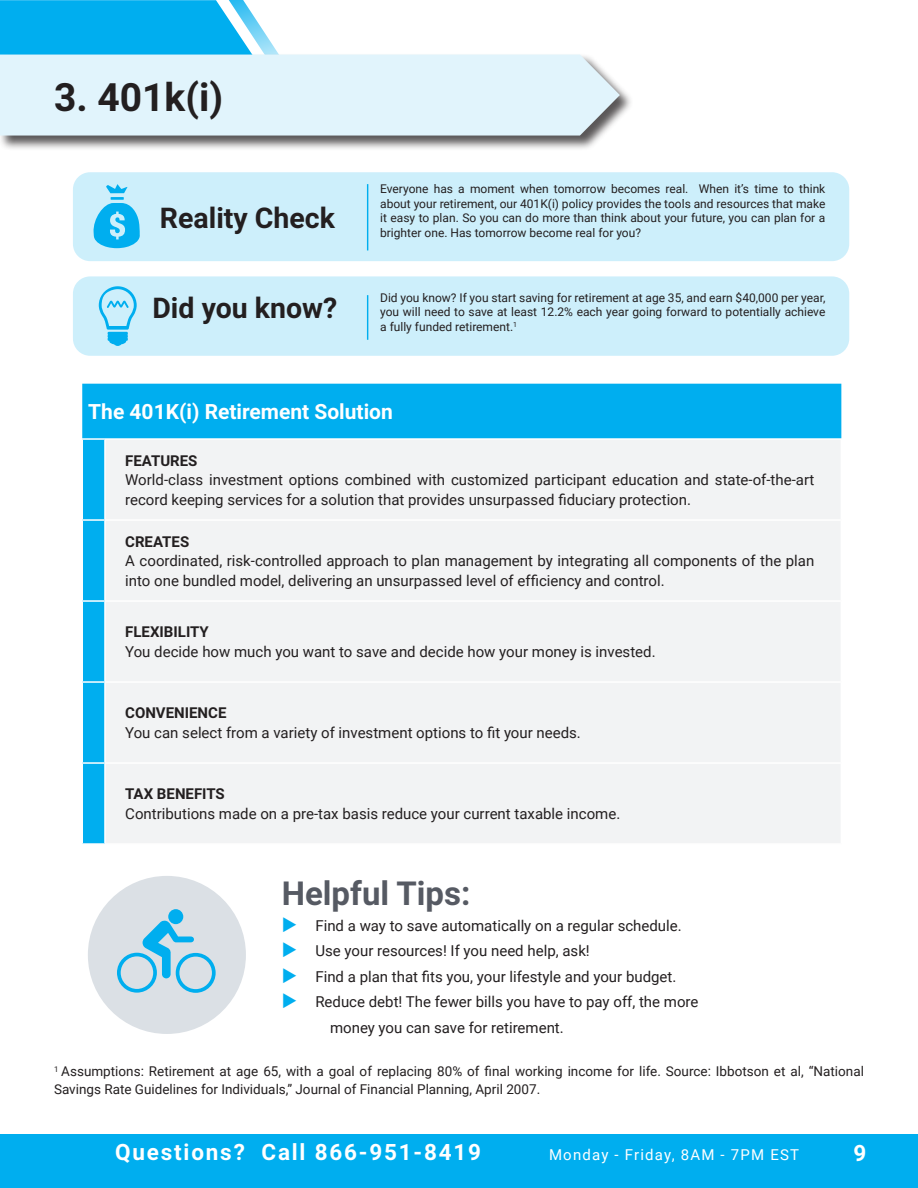
<style>
.page{position:relative;width:918px;height:1188px;background:#fff}
.page>*{position:absolute;margin:0;border:0;box-sizing:border-box;transform-origin:0 0}
.t1{font:700 39px "Roboto";color:#231f20}
.t2{font:700 33px "Roboto";color:#565a63}
.HEADERS{font:700 28.5px "Roboto";color:#231f20}
.t3{font:700 22.5px "Roboto";letter-spacing:.08em;color:#fff}
.t4{font:700 21px "Roboto";color:#fff}
.t5{font:15px/19.5px "Roboto";color:#231f20}
.t6{font:700 15px "Roboto";color:#231f20}
.t7{font:15px "Roboto";letter-spacing:.08em;color:#fff}
.t8{font:13.5px/18px "Roboto";color:#231f20}
.t9{font:12px/14.4px "Roboto";color:#231f20;text-align:justify}
.s1{color:#00aeef}
</style>
<div class="page">
<div style="left:0;top:1134px;width:918px;height:54px;background:#00aeef"></div>
<div style="left:82px;top:384px;width:759px;height:459px;background:#00aeef"></div>
<div style="left:106px;top:440px;width:735px;height:403px;background:#f2f3f4"></div>
<hr style="left:82px;top:440px;width:1px;height:79px;background:#fff">
<hr style="left:82px;top:438px;width:23px;height:2px;background:#fff">
<hr style="left:104px;top:440px;width:2px;height:79px;background:#fff">
<hr style="left:105px;top:438px;width:737px;height:2px;background:#fff">
<hr style="left:82px;top:521px;width:1px;height:79px;background:#fff">
<hr style="left:82px;top:519px;width:23px;height:2px;background:#fff">
<hr style="left:104px;top:521px;width:2px;height:79px;background:#fff">
<hr style="left:105px;top:519px;width:737px;height:2px;background:#fff">
<hr style="left:82px;top:602px;width:1px;height:79px;background:#fff">
<hr style="left:82px;top:600px;width:23px;height:2px;background:#fff">
<hr style="left:104px;top:602px;width:2px;height:79px;background:#fff">
<hr style="left:105px;top:600px;width:737px;height:2px;background:#fff">
<hr style="left:82px;top:683px;width:1px;height:79px;background:#fff">
<hr style="left:82px;top:681px;width:23px;height:2px;background:#fff">
<hr style="left:104px;top:683px;width:2px;height:79px;background:#fff">
<hr style="left:105px;top:681px;width:737px;height:2px;background:#fff">
<hr style="left:82px;top:764px;width:1px;height:79px;background:#fff">
<hr style="left:82px;top:762px;width:23px;height:2px;background:#fff">
<hr style="left:104px;top:764px;width:2px;height:79px;background:#fff">
<hr style="left:105px;top:762px;width:737px;height:2px;background:#fff">
<div style="left:73px;top:172px;width:776px;height:89px;background:#cdeffb;border-radius:17px"></div>
<hr style="left:367px;top:184px;width:1px;height:66px;background:#00aeef">
<div style="left:73px;top:276px;width:776px;height:80px;background:#cdeffb;border-radius:17px"></div>
<svg style="left:99px;top:286px;width:38px;height:60px"></svg>
<hr style="left:367px;top:295px;width:1px;height:45px;background:#00aeef">
<svg style="left:93px;top:184px;width:47px;height:64px"></svg>
<div style="left:88px;top:876px;width:158px;height:158px;background:#dbe0e5;border-radius:50%"></div>
<div style="left:168px;top:909px;width:15px;height:15px;background:#00aeef;border-radius:50%"></div>
<svg style="left:117px;top:920px;width:99px;height:73px"></svg>
<svg style="left:0;top:0;width:278px;height:53px;background:#21b8f1"></svg>
<div style="left:0;top:53px;width:634px;height:98px;background:#231f20;opacity:.75"></div>
<div style="left:0;top:55px;width:620px;height:81px;background:#e1f4fc"></div>
<p class="t1" style="left:54px;top:69px;width:171px">3. 401k(i)</p>
<p class="HEADERS" style="left:160px;top:198px;width:177px">Reality Check</p>
<p class="t9" style="left:380px;top:182px;width:447px">Everyone has a moment when tomorrow becomes real. When it’s time to think about your retirement, our 401K(i) policy provides the tools and resources that make it easy to plan. So you can do more than think about your future, you can plan for a brighter one. Has tomorrow become real for you?</p>
<p class="HEADERS" style="left:152px;top:288px;width:186px">Did you know?</p>
<p class="t9" style="left:380px;top:290px;width:447px">Did you know? If you start saving for retirement at age 35, and earn $40,000 per year, you will need to save at least 12.2% each year going forward to potentially achieve a fully funded retirement.<sup>1</sup></p>
<p class="t4" style="left:88px;top:397px;width:306px">The 401K(i) Retirement Solution</p>
<p class="t6" style="left:125px;top:450px;width:74px">FEATURES</p>
<p class="t5" style="left:125px;top:470px;width:691px">World-class investment options combined with customized participant education and state-of-the-art record keeping services for a solution that provides unsurpassed fiduciary protection.</p>
<p class="t6" style="left:125px;top:531px;width:65px">CREATES</p>
<p class="t5" style="left:125px;top:551px;width:691px">A coordinated, risk-controlled approach to plan management by integrating all components of the plan into one bundled model, delivering an unsurpassed level of efficiency and control.</p>
<p class="t6" style="left:125px;top:622px;width:85px">FLEXIBILITY</p>
<p class="t5" style="left:125px;top:641px;width:532px">You decide how much you want to save and decide how your money is invested.</p>
<p class="t6" style="left:125px;top:703px;width:103px">CONVENIENCE</p>
<p class="t5" style="left:125px;top:722px;width:457px">You can select from a variety of investment options to fit your needs.</p>
<p class="t6" style="left:125px;top:784px;width:101px">TAX BENEFITS</p>
<p class="t5" style="left:125px;top:803px;width:497px">Contributions made on a pre-tax basis reduce your current taxable income.</p>
<p class="t2" style="left:282px;top:870px;width:190px">Helpful Tips:</p>
<p class="t5" style="left:282px;top:915px;width:402px"><span class="s1">◆</span> Find a way to save automatically on a regular schedule.</p>
<p class="t5" style="left:282px;top:941px;width:310px"><span class="s1">◆</span> Use your resources! If you need help, ask!</p>
<p class="t5" style="left:282px;top:966px;width:396px"><span class="s1">◆</span> Find a plan that fits you, your lifestyle and your budget.</p>
<p class="t5" style="left:282px;top:992px;width:418px"><span class="s1">◆</span> Reduce debt! The fewer bills you have to pay off, the more</p>
<p class="t5" style="left:330px;top:1017px;width:235px">money you can save for retirement.</p>
<p class="t8" style="left:54px;top:1062px;width:812px"><sup>1</sup> Assumptions: Retirement at age 65, with a goal of replacing 80% of final working income for life. Source: Ibbotson et al, “National<br>Savings Rate Guidelines for Individuals,” Journal of Financial Planning, April 2007.</p>
<h3 class="t3" style="left:115px;top:1137px;width:367px">Questions? Call 866-951-8419</h3>
<p class="t7" style="left:549px;top:1144px;width:252px">Monday - Friday, 8AM - 7PM EST</p>
<h3 class="t3" style="left:854px;top:1138px;width:14px">9</h3>
</div>
